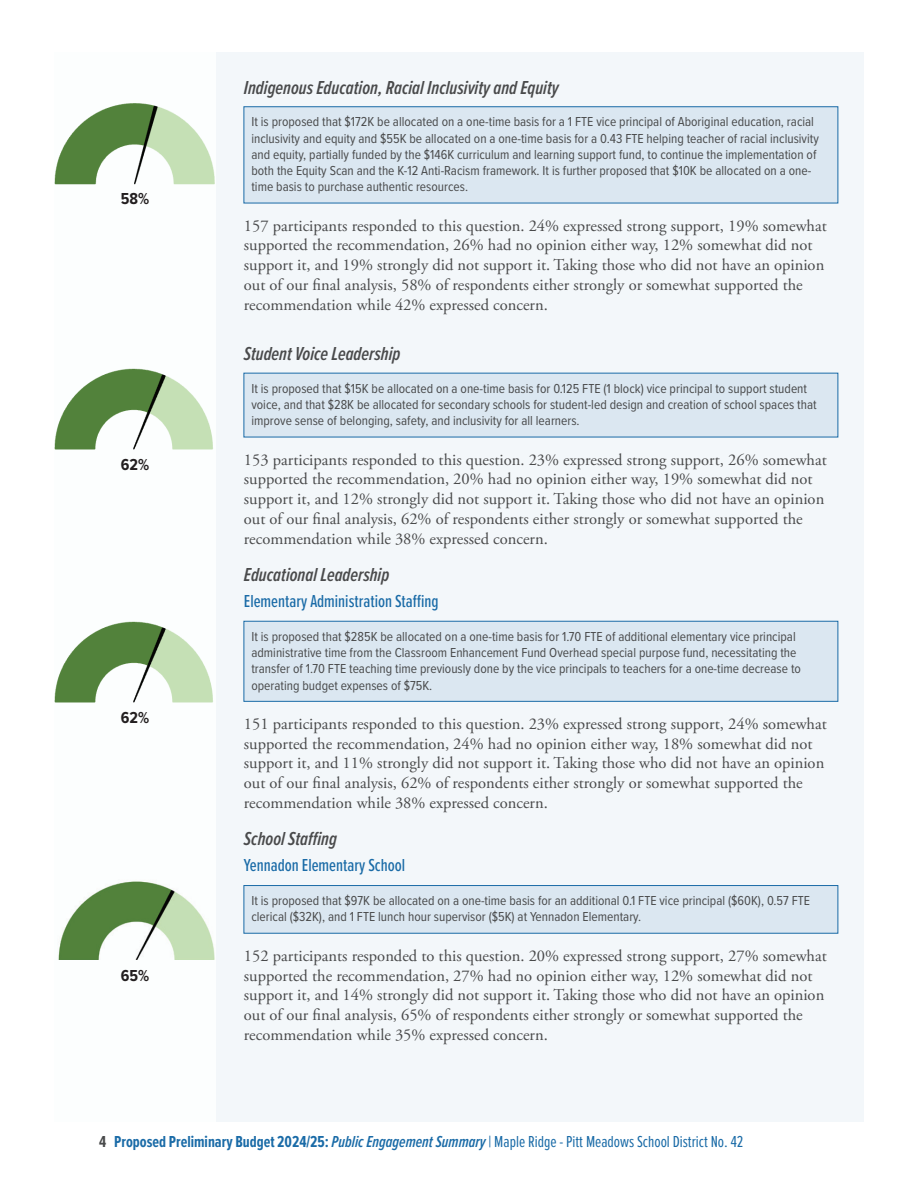
<style>
.page{position:relative;width:918px;height:1188px;background:#fff}
.page>*{position:absolute;margin:0;border:0;box-sizing:border-box;transform-origin:0 0}
.t1{font:italic 600 19.5px "Proxima Nova Ex Cn";color:#494a4b}
.t2{font:500 18px "Proxima Nova Ex Cn";color:#1a6ba7}
.t3{font:16.5px/19.8px "Adobe Garamond Pro";color:#494a4b}
.t4{font:16.5px "Proxima Nova Ex Cn";color:#1a6ba7}
.t5{font:700 16.5px "Proxima Nova Cond";color:#231f20}
.t6{font:13.5px/16.2px "Proxima Nova Cond";color:#494a4b}
.s1{font-weight:700;color:#494a4b}
.s2{font-weight:700}
.s3{font-weight:600;font-style:italic}
</style>
<div class="page">
<div style="left:54px;top:52px;width:810px;height:1069px;background:#f3f7fa"></div>
<div style="left:54px;top:52px;width:161px;height:1069px;background:#fcfefe"></div>
<div style="left:244px;top:107px;width:594px;height:96px;background:#dbe7f1"></div>
<div style="left:244px;top:373px;width:594px;height:64px;background:#dbe7f1"></div>
<div style="left:244px;top:621px;width:594px;height:81px;background:#dbe7f1;border:1px solid #1a6ba7"></div>
<div style="left:244px;top:885px;width:594px;height:48px;background:#dbe7f1;border:1px solid #1a6ba7"></div>
<img style="left:54px;top:103px;width:160px;height:81px">
<img style="left:54px;top:368px;width:159px;height:82px">
<img style="left:54px;top:621px;width:159px;height:82px">
<img style="left:58px;top:881px;width:157px;height:78px">
<p class="t5" style="left:121px;top:189px;width:30px">58%</p>
<p class="t5" style="left:121px;top:455px;width:30px">62%</p>
<p class="t5" style="left:121px;top:708px;width:30px">62%</p>
<p class="t5" style="left:121px;top:966px;width:30px">65%</p>
<p class="t1" style="left:244px;top:76px;width:316px">Indigenous Education, Racial Inclusivity and Equity</p>
<p class="t6" style="left:251px;top:114px;width:569px">It is proposed that $172K be allocated on a one-time basis for a 1 FTE vice principal of Aboriginal education, racial inclusivity and equity and $55K be allocated on a one-time basis for a 0.43 FTE helping teacher of racial inclusivity and equity, partially funded by the $146K curriculum and learning support fund, to continue the implementation of both the Equity Scan and the K-12 Anti-Racism framework. It is further proposed that $10K be allocated on a one&shy;time basis to purchase authentic resources.</p>
<p class="t3" style="left:244px;top:216px;width:584px">157 participants responded to this question. 24% expressed strong support, 19% somewhat supported the recommendation, 26% had no opinion either way, 12% somewhat did not support it, and 19% strongly did not support it. Taking those who did not have an opinion out of our final analysis, 58% of respondents either strongly or somewhat supported the recommendation while 42% expressed concern.</p>
<p class="t1" style="left:244px;top:342px;width:158px">Student Voice Leadership</p>
<p class="t6" style="left:251px;top:380px;width:567px">It is proposed that $15K be allocated on a one-time basis for 0.125 FTE (1 block) vice principal to support student voice, and that $28K be allocated for secondary schools for student-led design and creation of school spaces that improve sense of belonging, safety, and inclusivity for all learners.</p>
<p class="t3" style="left:244px;top:450px;width:584px">153 participants responded to this question. 23% expressed strong support, 26% somewhat supported the recommendation, 20% had no opinion either way, 19% somewhat did not support it, and 12% strongly did not support it. Taking those who did not have an opinion out of our final analysis, 62% of respondents either strongly or somewhat supported the recommendation while 38% expressed concern.</p>
<p class="t1" style="left:244px;top:562px;width:147px">Educational Leadership</p>
<p class="t2" style="left:244px;top:590px;width:196px">Elementary Administration Staffing</p>
<p class="t6" style="left:251px;top:629px;width:551px">It is proposed that $285K be allocated on a one-time basis for 1.70 FTE of additional elementary vice principal administrative time from the Classroom Enhancement Fund Overhead special purpose fund, necessitating the transfer of 1.70 FTE teaching time previously done by the vice principals to teachers for a one-time decrease to operating budget expenses of $75K.</p>
<p class="t3" style="left:244px;top:714px;width:584px">151 participants responded to this question. 23% expressed strong support, 24% somewhat supported the recommendation, 24% had no opinion either way, 18% somewhat did not support it, and 11% strongly did not support it. Taking those who did not have an opinion out of our final analysis, 62% of respondents either strongly or somewhat supported the recommendation while 38% expressed concern.</p>
<p class="t1" style="left:244px;top:827px;width:95px">School Staffing</p>
<p class="t2" style="left:244px;top:854px;width:163px">Yennadon Elementary School</p>
<p class="t6" style="left:251px;top:893px;width:560px">It is proposed that $97K be allocated on a one-time basis for an additional 0.1 FTE vice principal ($60K), 0.57 FTE clerical ($32K), and 1 FTE lunch hour supervisor ($5K) at Yennadon Elementary.</p>
<p class="t3" style="left:244px;top:946px;width:584px">152 participants responded to this question. 20% expressed strong support, 27% somewhat supported the recommendation, 27% had no opinion either way, 12% somewhat did not support it, and 14% strongly did not support it. Taking those who did not have an opinion out of our final analysis, 65% of respondents either strongly or somewhat supported the recommendation while 35% expressed concern.</p>
<p class="t4" style="left:99px;top:1131px;width:646px"><span class="s1">4</span> <span class="s2">Proposed Preliminary Budget 2024/25:</span> <span class="s3">Public Engagement Summary</span> | Maple Ridge - Pitt Meadows School District No. 42</p>
</div>
